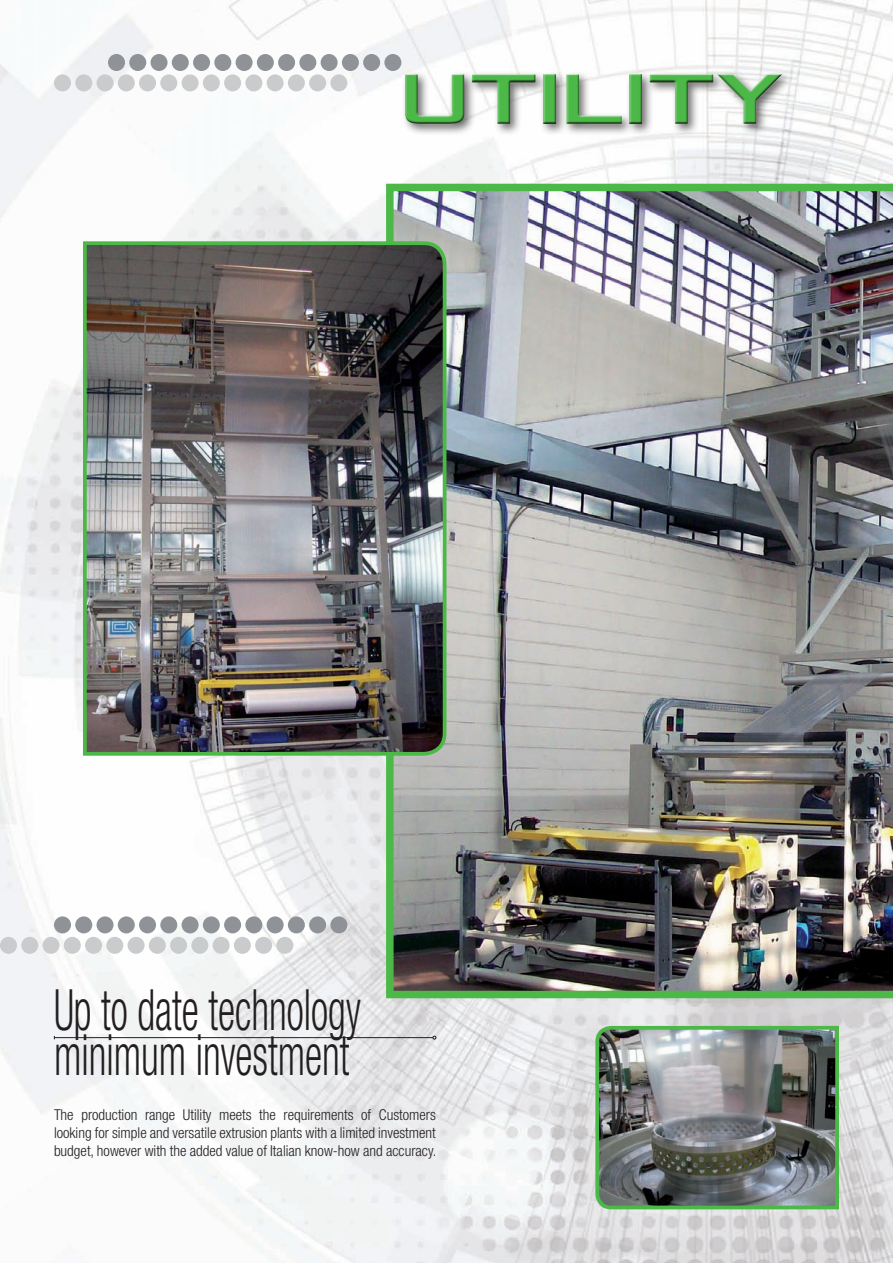
<style>
.page{position:relative;width:893px;height:1263px;background:#fff}
.page>*{position:absolute;margin:0;border:0;box-sizing:border-box;transform-origin:0 0}
.t1{font:700 75px "Xolonium";color:#4cb848}
.t2{font:300 condensed 57px "Helvetica Neue";color:#231f20;scale:.7 1}
.t3{font:300 condensed 15px/18px "Helvetica Neue";color:#231f20;text-align:justify}
</style>
<div class="page">
<img style="left:0;top:0;width:893px;height:1263px">
<div style="left:108px;top:54px;width:17px;height:17px;background:#8f9398;border-radius:50%"></div>
<div style="left:129px;top:54px;width:17px;height:17px;background:#8f9398;border-radius:50%"></div>
<div style="left:151px;top:54px;width:17px;height:17px;background:#8f9398;border-radius:50%"></div>
<div style="left:172px;top:54px;width:17px;height:17px;background:#8f9398;border-radius:50%"></div>
<div style="left:193px;top:54px;width:17px;height:17px;background:#8f9398;border-radius:50%"></div>
<div style="left:214px;top:54px;width:17px;height:17px;background:#8f9398;border-radius:50%"></div>
<div style="left:236px;top:54px;width:17px;height:17px;background:#8f9398;border-radius:50%"></div>
<div style="left:257px;top:54px;width:17px;height:17px;background:#8f9398;border-radius:50%"></div>
<div style="left:278px;top:54px;width:17px;height:17px;background:#8f9398;border-radius:50%"></div>
<div style="left:299px;top:54px;width:17px;height:17px;background:#8f9398;border-radius:50%"></div>
<div style="left:321px;top:54px;width:17px;height:17px;background:#8f9398;border-radius:50%"></div>
<div style="left:342px;top:54px;width:17px;height:17px;background:#8f9398;border-radius:50%"></div>
<div style="left:363px;top:54px;width:17px;height:17px;background:#8f9398;border-radius:50%"></div>
<div style="left:384px;top:54px;width:17px;height:17px;background:#8f9398;border-radius:50%"></div>
<div style="left:54px;top:916px;width:17px;height:17px;background:#8f9398;border-radius:50%"></div>
<div style="left:75px;top:916px;width:17px;height:17px;background:#8f9398;border-radius:50%"></div>
<div style="left:97px;top:916px;width:17px;height:17px;background:#8f9398;border-radius:50%"></div>
<div style="left:118px;top:916px;width:17px;height:17px;background:#8f9398;border-radius:50%"></div>
<div style="left:139px;top:916px;width:17px;height:17px;background:#8f9398;border-radius:50%"></div>
<div style="left:160px;top:916px;width:17px;height:17px;background:#8f9398;border-radius:50%"></div>
<div style="left:182px;top:916px;width:17px;height:17px;background:#8f9398;border-radius:50%"></div>
<div style="left:203px;top:916px;width:17px;height:17px;background:#8f9398;border-radius:50%"></div>
<div style="left:224px;top:916px;width:17px;height:17px;background:#8f9398;border-radius:50%"></div>
<div style="left:245px;top:916px;width:17px;height:17px;background:#8f9398;border-radius:50%"></div>
<div style="left:267px;top:916px;width:17px;height:17px;background:#8f9398;border-radius:50%"></div>
<div style="left:288px;top:916px;width:17px;height:17px;background:#8f9398;border-radius:50%"></div>
<div style="left:309px;top:916px;width:17px;height:17px;background:#8f9398;border-radius:50%"></div>
<div style="left:330px;top:916px;width:17px;height:17px;background:#8f9398;border-radius:50%"></div>
<div style="left:54px;top:74px;width:17px;height:17px;background:#cacbcc;border-radius:50%"></div>
<div style="left:75px;top:74px;width:17px;height:17px;background:#cacbcc;border-radius:50%"></div>
<div style="left:97px;top:74px;width:17px;height:17px;background:#cacbcc;border-radius:50%"></div>
<div style="left:118px;top:74px;width:17px;height:17px;background:#cacbcc;border-radius:50%"></div>
<div style="left:139px;top:74px;width:17px;height:17px;background:#cacbcc;border-radius:50%"></div>
<div style="left:160px;top:74px;width:17px;height:17px;background:#cacbcc;border-radius:50%"></div>
<div style="left:182px;top:74px;width:17px;height:17px;background:#cacbcc;border-radius:50%"></div>
<div style="left:203px;top:74px;width:17px;height:17px;background:#cacbcc;border-radius:50%"></div>
<div style="left:224px;top:74px;width:17px;height:17px;background:#cacbcc;border-radius:50%"></div>
<div style="left:245px;top:74px;width:17px;height:17px;background:#cacbcc;border-radius:50%"></div>
<div style="left:267px;top:74px;width:17px;height:17px;background:#cacbcc;border-radius:50%"></div>
<div style="left:288px;top:74px;width:17px;height:17px;background:#cacbcc;border-radius:50%"></div>
<div style="left:309px;top:74px;width:17px;height:17px;background:#cacbcc;border-radius:50%"></div>
<div style="left:330px;top:74px;width:17px;height:17px;background:#cacbcc;border-radius:50%"></div>
<div style="left:0;top:937px;width:17px;height:17px;background:#cacbcc;border-radius:50%"></div>
<div style="left:21px;top:937px;width:17px;height:17px;background:#cacbcc;border-radius:50%"></div>
<div style="left:43px;top:937px;width:17px;height:17px;background:#cacbcc;border-radius:50%"></div>
<div style="left:64px;top:937px;width:17px;height:17px;background:#cacbcc;border-radius:50%"></div>
<div style="left:85px;top:937px;width:17px;height:17px;background:#cacbcc;border-radius:50%"></div>
<div style="left:106px;top:937px;width:17px;height:17px;background:#cacbcc;border-radius:50%"></div>
<div style="left:128px;top:937px;width:17px;height:17px;background:#cacbcc;border-radius:50%"></div>
<div style="left:149px;top:937px;width:17px;height:17px;background:#cacbcc;border-radius:50%"></div>
<div style="left:170px;top:937px;width:17px;height:17px;background:#cacbcc;border-radius:50%"></div>
<div style="left:191px;top:937px;width:17px;height:17px;background:#cacbcc;border-radius:50%"></div>
<div style="left:213px;top:937px;width:17px;height:17px;background:#cacbcc;border-radius:50%"></div>
<div style="left:234px;top:937px;width:17px;height:17px;background:#cacbcc;border-radius:50%"></div>
<div style="left:255px;top:937px;width:17px;height:17px;background:#cacbcc;border-radius:50%"></div>
<div style="left:276px;top:937px;width:17px;height:17px;background:#cacbcc;border-radius:50%"></div>
<hr style="left:54px;top:1037px;width:379px;height:1px;background:#231f20">
<div style="left:401px;top:70px;width:392px;height:66px;background:#231f20;opacity:.65"></div>
<div style="left:403px;top:72px;width:381px;height:53px;background:#fff;opacity:.75"></div>
<div style="left:404px;top:73px;width:381px;height:53px;background:#231f20;opacity:.75"></div>
<img style="left:386px;top:184px;width:507px;height:814px">
<img style="left:593px;top:1024px;width:248px;height:187px">
<img style="left:81px;top:239px;width:367px;height:518px">
<h1 class="t1" style="left:400px;top:57px;width:385px">UTILITY</h1>
<p class="t2" style="left:54px;top:977px;width:440px">Up to date technology</p>
<p class="t2" style="left:54px;top:1022px;width:424px">minimum investment</p>
<p class="t3" style="left:54px;top:1105px;width:384px">The production range Utility meets the requirements of Customers looking for simple and versatile extrusion plants with a limited investment budget, however with the added value of Italian know-how and accuracy.</p>
</div>
